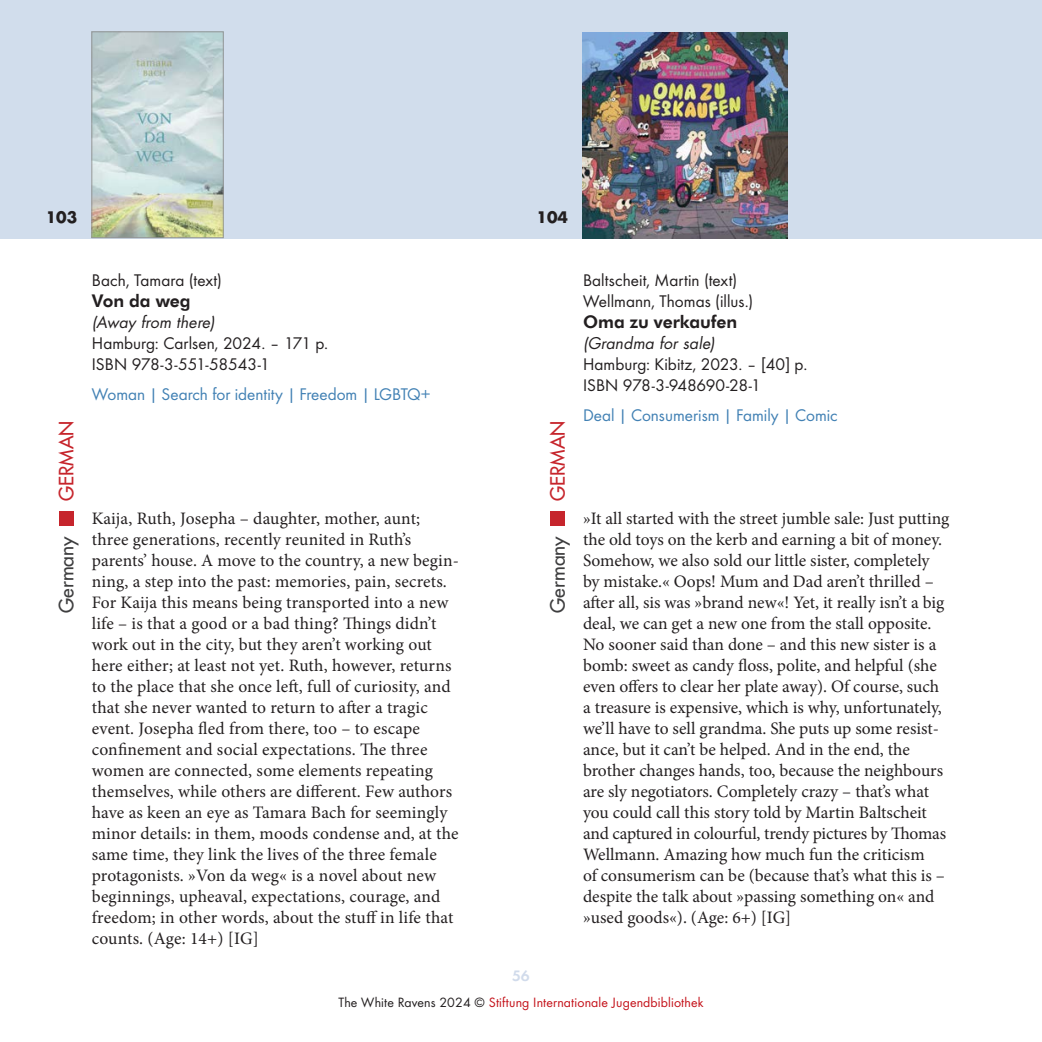
<style>
.page{position:relative;width:1042px;height:1042px;background:#fff}
.page>*{position:absolute;margin:0;border:0;box-sizing:border-box;transform-origin:0 0}
.t1{font:19.25px "Futura";color:#3e3e3f}
.t2{font:19.25px "Futura";color:#c6252c}
._03-country{font:17.5px/21px "Minion Pro";color:#231f20}
._03-country-2{font:17.5px "Futura Boo";letter-spacing:.005em;color:#231f20}
._03-country-3{font:17.5px "Futura Boo";color:#4281b4}
._03-country-4{font:800 17.5px "Futura BT";letter-spacing:-.005em;color:#231f20}
.Zahl{font:700 17.5px "Futura";color:#231f20}
._03-country-5{font:italic 15.75px "Futura";letter-spacing:.01em;color:#231f20}
.t3{font:15.75px "Futura Dem";color:#d1dbeb}
.t4{font:14px "Futura Boo";letter-spacing:.01em;color:#c4121a}
.s1{color:#231f20}
</style>
<div class="page">
<div style="left:59px;top:511px;width:15px;height:15px;background:#c6252c"></div>
<div style="left:550px;top:511px;width:15px;height:15px;background:#c6252c"></div>
<div style="left:0;top:0;width:1042px;height:238px;background:#d1ddec"></div>
<img style="left:93px;top:33px;width:129px;height:203px">
<div style="left:91px;top:31px;width:133px;height:207px;border:1px solid #939598"></div>
<img style="left:583px;top:32px;width:204px;height:206px">
<p class="Zahl" style="left:46px;top:204px;width:33px">103</p>
<p class="Zahl" style="left:536px;top:204px;width:33px">104</p>
<p class="t2" style="left:54px;top:501px;width:82px;rotate:-90deg">GERMAN</p>
<p class="t1" style="left:54px;top:613px;width:78px;rotate:-90deg">Germany</p>
<p class="_03-country-2" style="left:92px;top:268px;width:132px">Bach, Tamara (text)</p>
<p class="_03-country-4" style="left:92px;top:290px;width:100px">Von da weg</p>
<p class="_03-country-5" style="left:92px;top:312px;width:124px">(Away from there)</p>
<p class="_03-country-2" style="left:92px;top:331px;width:238px">Hamburg: Carlsen, 2024. – 171 p.</p>
<p class="_03-country-2" style="left:92px;top:352px;width:179px">ISBN 978-3-551-58543-1</p>
<p class="_03-country-3" style="left:92px;top:382px;width:340px">Woman | Search for identity | Freedom | LGBTQ+</p>
<p class="_03-country" style="left:92px;top:508px;width:369px">Kaija, Ruth, Josepha – daughter, mother, aunt; three generations, recently reunited in Ruth’s parents’ house. A move to the country, a new begin-</p>
<p class="_03-country" style="left:92px;top:571px;width:368px">ning, a step into the past: memories, pain, secrets.<br>For Kaija this means being transported into a new life – is that a good or a bad thing? Things didn’t work out in the city, but they aren’t working out here either; at least not yet. Ruth, however, returns to the place that she once left, full of curiosity, and that she never wanted to return to after a tragic event. Josepha fled from there, too – to escape confinement and social expectations. The three women are connected, some elements repeating themselves, while others are different. Few authors have as keen an eye as Tamara Bach for seemingly minor details: in them, moods condense and, at the same time, they link the lives of the three female protagonists. »Von da weg« is a novel about new beginnings, upheaval, expectations, courage, and freedom; in other words, about the stuff in life that counts. (Age: 14+) [IG]</p>
<p class="t2" style="left:546px;top:501px;width:82px;rotate:-90deg">GERMAN</p>
<p class="t1" style="left:546px;top:612px;width:78px;rotate:-90deg">Germany</p>
<p class="_03-country-2" style="left:583px;top:268px;width:156px">Baltscheit, Martin (text)</p>
<p class="_03-country-2" style="left:583px;top:289px;width:172px">Wellmann, Thomas (illus.)</p>
<p class="_03-country-4" style="left:583px;top:311px;width:156px">Oma zu verkaufen</p>
<p class="_03-country-5" style="left:583px;top:333px;width:133px">(Grandma for sale)</p>
<p class="_03-country-2" style="left:583px;top:352px;width:226px">Hamburg: Kibitz, 2023. – [40] p.</p>
<p class="_03-country-2" style="left:583px;top:373px;width:179px">ISBN 978-3-948690-28-1</p>
<p class="_03-country-3" style="left:583px;top:403px;width:256px">Deal | Consumerism | Family | Comic</p>
<p class="_03-country" style="left:583px;top:508px;width:368px">»It all started with the street jumble sale: Just putting the old toys on the kerb and earning a bit of money.<br>Somehow, we also sold our little sister, completely by mistake.« Oops! Mum and Dad aren’t thrilled – after all, sis was »brand new«! Yet, it really isn’t a big deal, we can get a new one from the stall opposite.<br>No sooner said than done – and this new sister is a bomb: sweet as candy floss, polite, and helpful (she even offers to clear her plate away). Of course, such a treasure is expensive, which is why, unfortunately, we’ll have to sell grandma. She puts up some resist&shy;ance, but it can’t be helped. And in the end, the brother changes hands, too, because the neighbours are sly negotiators. Completely crazy – that’s what you could call this story told by Martin Baltscheit and captured in colourful, trendy pictures by Thomas Wellmann. Amazing how much fun the criticism</p>
<p class="_03-country" style="left:583px;top:865px;width:363px">of consumerism can be (because that’s what this is –</p>
<p class="_03-country" style="left:583px;top:886px;width:353px">despite the talk about »passing something on« and »used goods«). (Age: 6+) [IG]</p>
<p class="t3" style="left:512px;top:965px;width:19px">56</p>
<p class="t4" style="left:338px;top:992px;width:367px"><span class="s1">The White Ravens 2024 ©</span> Stiftung Internationale Jugendbibliothek</p>
</div>
